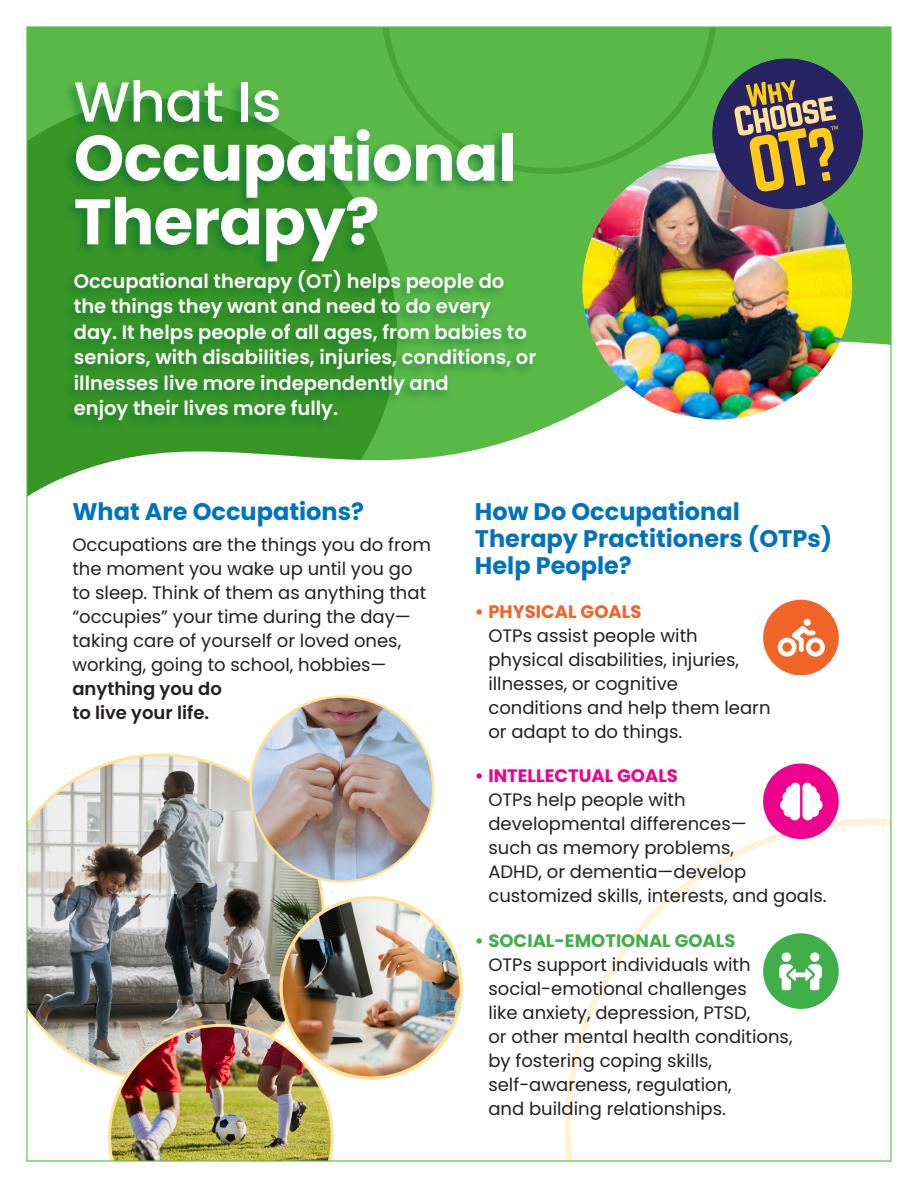
<style>
.page{position:relative;width:918px;height:1188px;background:#fff}
.page>*{position:absolute;margin:0;border:0;box-sizing:border-box;transform-origin:0 0}
.t1{font:700 64.2px "Poppins";letter-spacing:-.01em;color:#fff}
.t2{font:500 56.25px "Poppins";letter-spacing:-.01em;color:#fff}
.t3{font:700 24px/27px "Poppins";color:#0073bc}
.t4{font:600 19.5px/25.5px "Poppins";color:#fff}
.t5{font:18px/24px "Poppins";color:#231f20}
.s1{font-weight:600}
.s2{font-weight:700;color:#f06428}
.s3{font-weight:700;color:#ed028c}
.s4{font-weight:700;color:#40ae49}
</style>
<div class="page">
<img style="left:26px;top:26px;width:866px;height:1136px">
<p class="t2" style="left:74px;top:69px;width:209px">What Is</p>
<p class="t1" style="left:74px;top:121px;width:444px">Occupational</p>
<p class="t1" style="left:74px;top:185px;width:307px">Therapy?</p>
<p class="t4" style="left:74px;top:268px;width:464px">Occupational therapy (OT) helps people do the things they want and need to do every day. It helps people of all ages, from babies to seniors, with disabilities, injuries, conditions, or illnesses live more independently and<br>enjoy their lives more fully.</p>
<h2 class="t3" style="left:72px;top:498px;width:293px">What Are Occupations?</h2>
<p class="t5" style="left:72px;top:532px;width:360px">Occupations are the things you do from the moment you wake up until you go to sleep. Think of them as anything that “occupies” your time during the day— taking care of yourself or loved ones, working, going to school, hobbies— <span class="s1">anything you do<br>to live your life.</span></p>
<h2 class="t3" style="left:475px;top:498px;width:359px">How Do Occupational<br>Therapy Practitioners (OTPs)<br>Help People?</h2>
<p class="t5" style="left:488px;top:600px;width:284px;text-indent:-14px"><span class="s2">• PHYSICAL GOALS<br></span>OTPs assist people with physical disabilities, injuries, illnesses, or cognitive conditions and help them learn or adapt to do things.</p>
<p class="t5" style="left:488px;top:764px;width:340px;text-indent:-14px"><span class="s3">• INTELLECTUAL GOALS<br></span>OTPs help people with developmental differences—<br>such as memory problems,<br>ADHD, or dementia—develop customized skills, interests, and goals.</p>
<p class="t5" style="left:488px;top:928px;width:306px;text-indent:-14px"><span class="s4">• SOCIAL-EMOTIONAL GOALS<br></span>OTPs support individuals with social-emotional challenges<br>like anxiety, depression, PTSD,<br>or other mental health conditions, by fostering coping skills, self-awareness, regulation,<br>and building relationships.</p>
</div>
